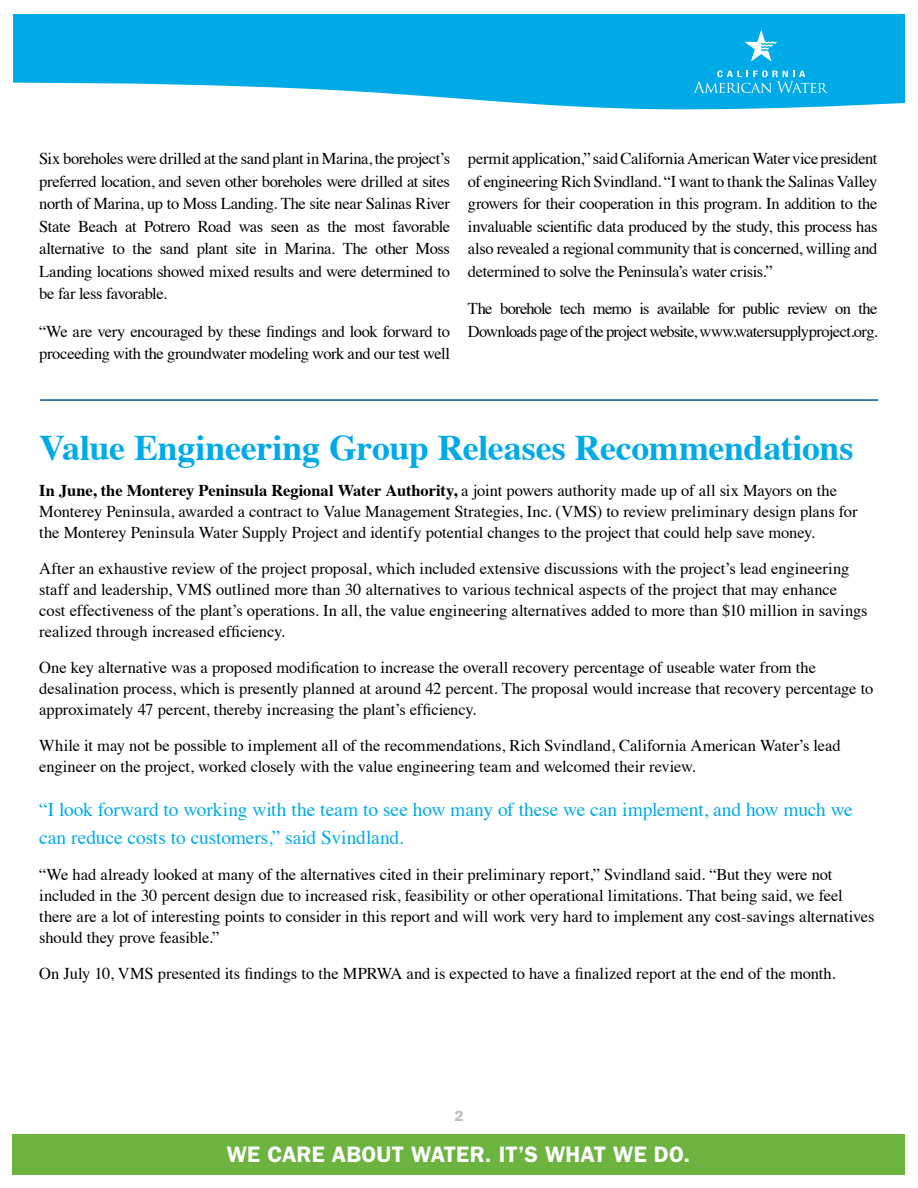
<style>
.page{position:relative;width:918px;height:1188px;background:#fff}
.page>*{position:absolute;margin:0;border:0;box-sizing:border-box;transform-origin:0 0}
.t1{font:700 36px "Times";letter-spacing:-.01em;color:#00aae7}
.t2{font:600 22.5px "ITC Franklin Gothic Std";letter-spacing:.01em;color:#fff}
.t3{font:19.5px/28.5px "Times";letter-spacing:-.01em;color:#00aae7}
.t4{font:16.5px/22.5px "Times";letter-spacing:-.005em;color:#000}
.t5{font:16.5px/22.5px "Times";letter-spacing:-.045em;color:#000}
.t6{font:16.5px/22.5px "Times";letter-spacing:-.025em;color:#000}
.t7{font:600 15px "ITC Franklin Gothic Std";color:#bcbec0}
.s1{font-weight:700}
</style>
<div class="page">
<svg style="left:14px;top:14px;width:890px;height:96px;fill:#00aae7"></svg>
<svg style="left:693px;top:70px;width:135px;height:23px"></svg>
<svg style="left:744px;top:30px;width:32px;height:32px"></svg>
<div style="left:12px;top:1134px;width:892px;height:40px;background:#6cb33f"></div>
<hr style="left:40px;top:399px;width:838px;height:2px;background:#005695">
<p class="t4" style="left:39px;top:146px;width:412px;text-align:justify">Six boreholes were drilled at the sand plant in Marina, the project’s preferred location, and seven other boreholes were drilled at sites north of Marina, up to Moss Landing. The site near Salinas River State Beach at Potrero Road was seen as the most favorable alternative to the sand plant site in Marina. The other Moss Landing locations showed mixed results and were determined to be far less favorable.</p>
<p class="t6" style="left:39px;top:318px;width:412px">“We are very encouraged by these findings and look forward to proceeding with the groundwater modeling work and our test well</p>
<p class="t4" style="left:468px;top:146px;width:411px;text-align:justify">permit application,” said California American Water vice president of engineering Rich Svindland. “I want to thank the Salinas Valley growers for their cooperation in this program. In addition to the invaluable scientific data produced by the study, this process has also revealed a regional community that is concerned, willing and determined to solve the Peninsula’s water crisis.”</p>
<p class="t5" style="left:468px;top:296px;width:411px">The borehole tech memo is available for public review on the<br>Downloads page of the project website, www.watersupplyproject.org.</p>
<h1 class="t1" style="left:39px;top:413px;width:816px">Value Engineering Group Releases Recommendations</h1>
<p class="t4" style="left:39px;top:479px;width:820px;line-height:21px"><span class="s1">In June, the Monterey Peninsula Regional Water Authority,</span> a joint powers authority made up of all six Mayors on the<br>Monterey Peninsula, awarded a contract to Value Management Strategies, Inc. (VMS) to review preliminary design plans for the Monterey Peninsula Water Supply Project and identify potential changes to the project that could help save money.</p>
<p class="t4" style="left:39px;top:557px;width:830px;line-height:21px">After an exhaustive review of the project proposal, which included extensive discussions with the project’s lead engineering staff and leadership, VMS outlined more than 30 alternatives to various technical aspects of the project that may enhance cost effectiveness of the plant’s operations. In all, the value engineering alternatives added to more than $10 million in savings realized through increased efficiency.</p>
<p class="t4" style="left:39px;top:656px;width:836px;line-height:21px">One key alternative was a proposed modification to increase the overall recovery percentage of useable water from the desalination process, which is presently planned at around 42 percent. The proposal would increase that recovery percentage to approximately 47 percent, thereby increasing the plant’s efficiency.</p>
<p class="t4" style="left:39px;top:734px;width:803px;line-height:21px">While it may not be possible to implement all of the recommendations, Rich Svindland, California American Water’s lead engineer on the project, worked closely with the value engineering team and welcomed their review.</p>
<p class="t3" style="left:39px;top:793px;width:815px">“I look forward to working with the team to see how many of these we can implement, and how much we can reduce costs to customers,” said Svindland.</p>
<p class="t4" style="left:39px;top:863px;width:837px;line-height:21px">“We had already looked at many of the alternatives cited in their preliminary report,” Svindland said. “But they were not included in the 30 percent design due to increased risk, feasibility or other operational limitations. That being said, we feel there are a lot of interesting points to consider in this report and will work very hard to implement any cost-savings alternatives should they prove feasible.”</p>
<p class="t4" style="left:39px;top:961px;width:798px">On July 10, VMS presented its findings to the MPRWA and is expected to have a finalized report at the end of the month.</p>
<p class="t7" style="left:455px;top:1107px;width:10px">2</p>
<h2 class="t2" style="left:227px;top:1141px;width:465px">WE CARE ABOUT WATER. IT’S WHAT WE DO.</h2>
</div>
